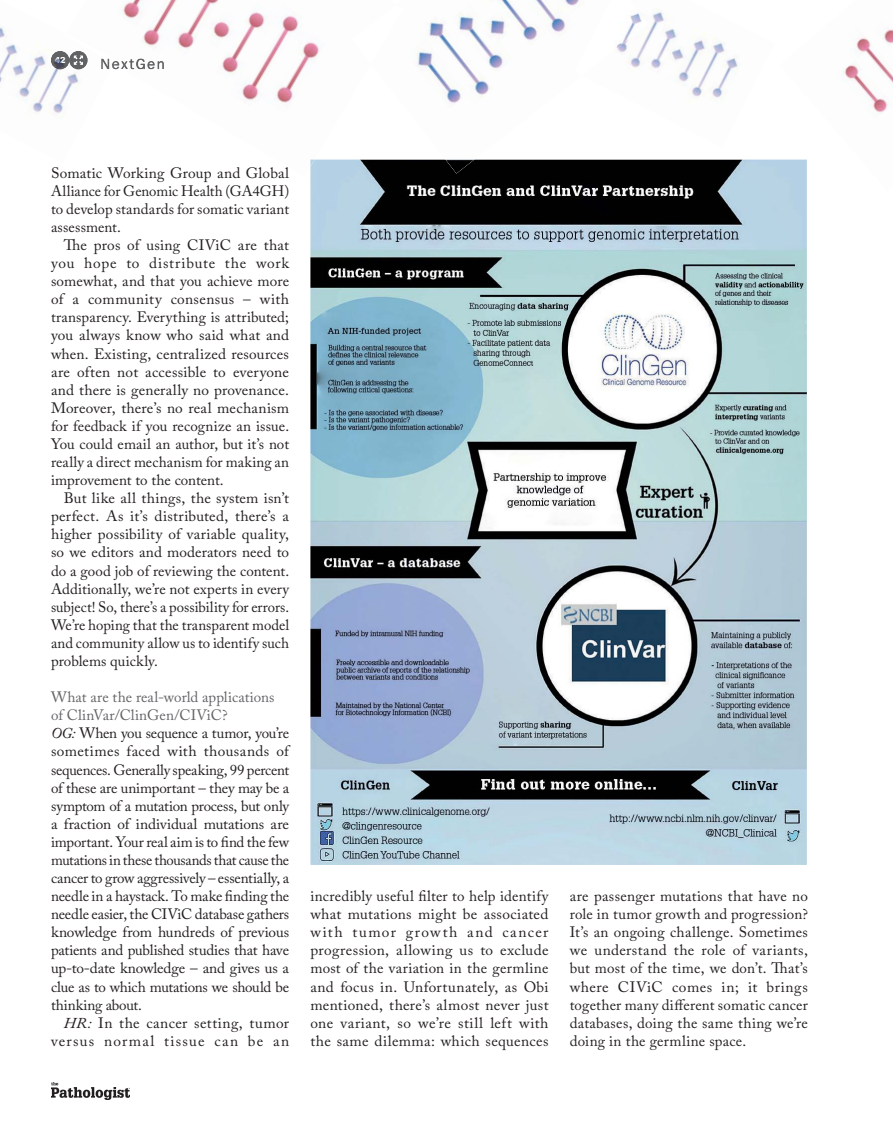
<style>
.page{position:relative;width:893px;height:1132px;background:#fff}
.page>*{position:absolute;margin:0;border:0;box-sizing:border-box;transform-origin:0 0}
.t1{font:15px/18px "Adobe Caslon Pro";color:#231f20;text-align:justify}
.t2{font:15px/18px "Adobe Caslon Pro";letter-spacing:.075em;color:#231f20;text-align:right}
.t3{font:15px "ITC Franklin Gothic Std";letter-spacing:.1em;color:#636466}
.t4{font:600 9px "ITC Franklin Gothic Std";color:#fff}
.s1{color:#636466}
.s2{font-style:italic}
</style>
<div class="page">
<img style="left:51px;top:1082px;width:79px;height:17px">
<img style="left:310px;top:159px;width:497px;height:705px">
<img style="left:120px;top:0;width:276px;height:177px">
<img style="left:116px;top:59px;width:48px;height:10px">
<svg style="left:310px;top:159px;width:5px;height:8px"></svg>
<img style="left:780px;top:29px;width:113px;height:162px">
<img style="left:371px;top:0;width:203px;height:159px">
<img style="left:445px;top:159px;width:29px;height:14px">
<img style="left:351px;top:4px;width:52px;height:60px">
<img style="left:648px;top:12px;width:90px;height:88px">
<img style="left:574px;top:0;width:74px;height:68px">
<img style="left:0;top:27px;width:81px;height:89px">
<img style="left:51px;top:51px;width:37px;height:18px">
<svg style="left:55px;top:57px;width:10px;height:6px"></svg>
<svg style="left:74px;top:59px;width:9px;height:6px"></svg>
<img style="left:65px;top:34px;width:38px;height:25px">
<svg style="left:101px;top:59px;width:15px;height:10px"></svg>
<p class="t4" style="left:55px;top:55px;width:12px">42</p>
<p class="t3" style="left:100px;top:58px;width:66px">NextGen</p>
<p class="t1" style="left:51px;top:165px;width:240px">Somatic Working Group and Global Alliance for Genomic Health (GA4GH) to develop standards for somatic variant assessment.</p>
<p class="t1" style="left:51px;top:237px;width:240px;text-indent:13px">The pros of using CIViC are that you hope to distribute the work somewhat, and that you achieve more of a community consensus – with transparency. Everything is attributed; you always know who said what and when. Existing, centralized resources are often not accessible to everyone and there is generally no provenance.<br>Moreover, there’s no real mechanism for feedback if you recognize an issue.<br>You could email an author, but it’s not really a direct mechanism for making an improvement to the content.</p>
<p class="t1" style="left:51px;top:490px;width:240px;text-indent:13px">But like all things, the system isn’t perfect. As it’s distributed, there’s a higher possibility of variable quality, so we editors and moderators need to do a good job of reviewing the content.<br>Additionally, we’re not experts in every subject! So, there’s a possibility for errors.<br>We’re hoping that the transparent model and community allow us to identify such problems quickly.</p>
<p class="t1" style="left:51px;top:689px;width:240px;text-align:left"><span class="s1">What are the real-world applications of ClinVar/ClinGen/CIViC?<br></span><span class="s2">OG:</span> When you sequence a tumor, you’re sometimes faced with thousands of sequences. Generally speaking, 99 percent of these are unimportant – they may be a symptom of a mutation process, but only a fraction of individual mutations are important. Your real aim is to find the few mutations in these thousands that cause the cancer to grow aggressively – essentially, a needle in a haystack. To make finding the needle easier, the CIViC database gathers knowledge from hundreds of previous patients and published studies that have up-to-date knowledge – and gives us a clue as to which mutations we should be thinking about.</p>
<p class="t2" style="left:51px;top:1014px;width:240px"><span class="s2">HR:</span> In the cancer setting, tumor versus normal tissue can be an</p>
<p class="t1" style="left:310px;top:888px;width:240px">incredibly useful filter to help identify what mutations might be associated with tumor growth and cancer progression, allowing us to exclude most of the variation in the germline and focus in. Unfortunately, as Obi mentioned, there’s almost never just one variant, so we’re still left with the same dilemma: which sequences</p>
<p class="t1" style="left:570px;top:888px;width:240px">are passenger mutations that have no role in tumor growth and progression?<br>It’s an ongoing challenge. Sometimes we understand the role of variants, but most of the time, we don’t. That’s where CIViC comes in; it brings together many different somatic cancer databases, doing the same thing we’re doing in the germline space.</p>
</div>
